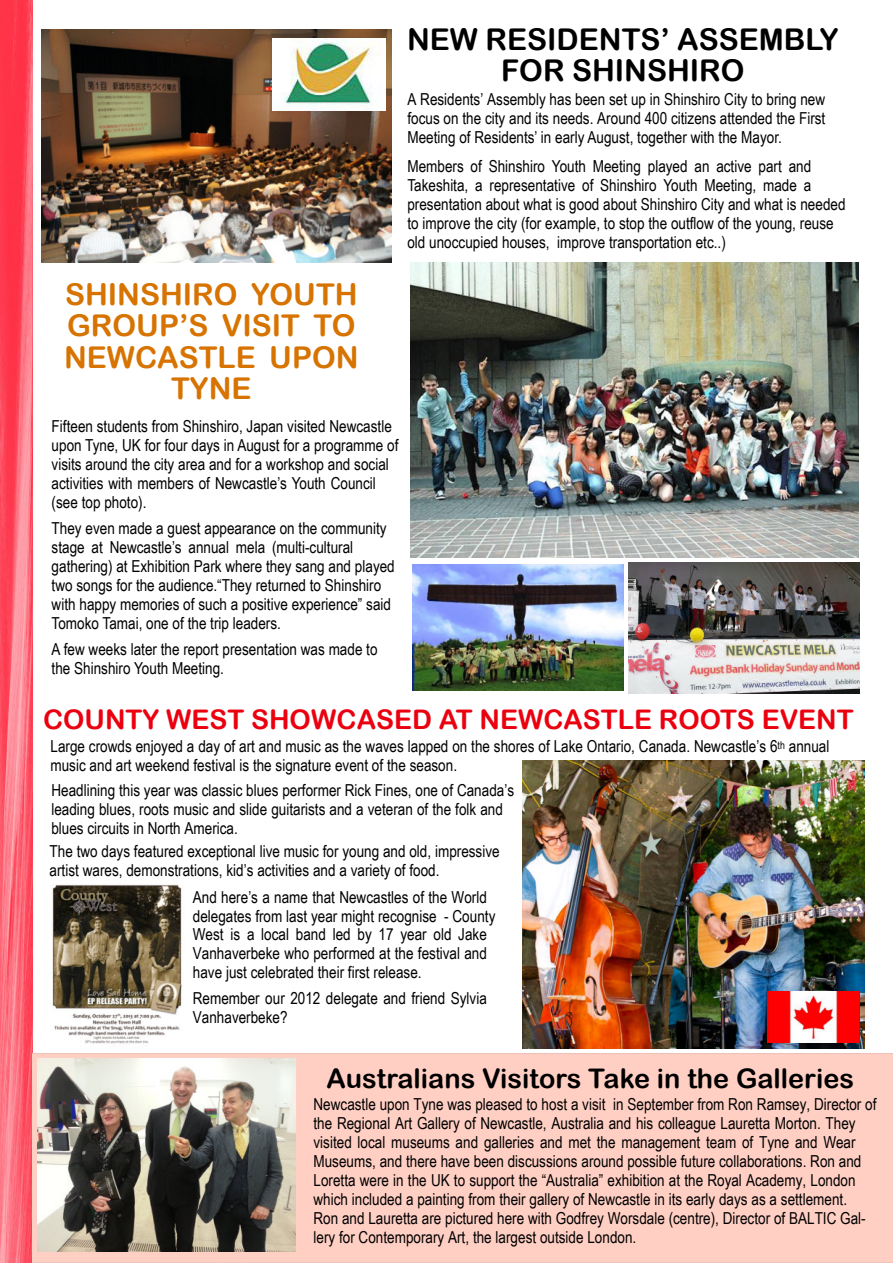
<style>
.page{position:relative;width:893px;height:1263px;background:#fff}
.page>*{position:absolute;margin:0;border:0;box-sizing:border-box;transform-origin:0 0}
.t1{font:30px/31.5px "Arial Rounded MT Bold";color:#d77300;text-align:center}
.t2{font:30px/31.5px "Arial Rounded MT Bold";color:#000;text-align:center}
.t3{font:27px "Arial Rounded MT Bold";color:#eb000f}
.t4{font:27px "Arial Rounded MT Bold";color:#000}
.t5{font:16.5px/18.9px "Arial Narrow";color:#000}
</style>
<div class="page">
<img style="left:41px;top:29px;width:351px;height:234px">
<img style="left:413px;top:564px;width:211px;height:127px">
<img style="left:52px;top:884px;width:130px;height:160px">
<img style="left:0;top:0;width:33px;height:1263px">
<img style="left:523px;top:760px;width:342px;height:289px">
<img style="left:628px;top:563px;width:232px;height:130px">
<img style="left:411px;top:263px;width:447px;height:295px">
<div style="left:33px;top:1054px;width:860px;height:209px;background:#ffcfc4"></div>
<svg style="left:34px;top:1262px;width:858px;height:1px"></svg>
<img style="left:38px;top:1058px;width:257px;height:193px">
<img style="left:768px;top:991px;width:91px;height:51px">
<img style="left:273px;top:39px;width:112px;height:72px">
<h1 class="t2" style="left:407px;top:26px;width:433px">NEW RESIDENTS’ ASSEMBLY<br>FOR SHINSHIRO</h1>
<p class="t5" style="left:407px;top:91px;width:419px;text-align:justify">A Residents’ Assembly has been set up in Shinshiro City to bring new focus on the city and its needs. Around 400 citizens attended the First Meeting of Residents’ in early August, together with the Mayor.</p>
<p class="t5" style="left:407px;top:159px;width:440px">Members of Shinshiro Youth Meeting played an active part and Takeshita, a representative of Shinshiro Youth Meeting, made a presentation about what is good about Shinshiro City and what is needed to improve the city (for example, to stop the outflow of the young, reuse old unoccupied houses, improve transportation etc..)</p>
<h1 class="t1" style="left:64px;top:281px;width:296px">SHINSHIRO YOUTH<br>GROUP’S VISIT TO<br>NEWCASTLE UPON<br>TYNE</h1>
<p class="t5" style="left:52px;top:419px;width:348px">Fifteen students from Shinshiro, Japan visited Newcastle upon Tyne, UK for four days in August for a programme of visits around the city area and for a workshop and social activities with members of Newcastle’s Youth Council (see top photo).</p>
<p class="t5" style="left:52px;top:520px;width:345px">They even made a guest appearance on the community stage at Newcastle’s annual mela (multi-cultural gathering) at Exhibition Park where they sang and played two songs for the audience.“They returned to Shinshiro with happy memories of such a positive experience” said Tomoko Tamai, one of the trip leaders.</p>
<p class="t5" style="left:52px;top:641px;width:327px">A few weeks later the report presentation was made to the Shinshiro Youth Meeting.</p>
<h2 class="t3" style="left:43px;top:709px;width:812px">COUNTY WEST SHOWCASED AT NEWCASTLE ROOTS EVENT</h2>
<p class="t5" style="left:50px;top:738px;width:780px">Large crowds enjoyed a day of art and music as the waves lapped on the shores of Lake Ontario, Canada. Newcastle’s 6<sup>th</sup> annual music and art weekend festival is the signature event of the season.</p>
<p class="t5" style="left:51px;top:782px;width:464px">Headlining this year was classic blues performer Rick Fines, one of Canada’s leading blues, roots music and slide guitarists and a veteran of the folk and blues circuits in North America.</p>
<p class="t5" style="left:50px;top:844px;width:452px">The two days featured exceptional live music for young and old, impressive artist wares, demonstrations, kid’s activities and a variety of food.</p>
<p class="t5" style="left:193px;top:889px;width:304px">And here’s a name that Newcastles of the World delegates from last year might recognise - County West is a local band led by 17 year old Jake Vanhaverbeke who performed at the festival and have just celebrated their first release.</p>
<p class="t5" style="left:193px;top:990px;width:296px">Remember our 2012 delegate and friend Sylvia<br>Vanhaverbeke?</p>
<h2 class="t4" style="left:326px;top:1068px;width:529px">Australians Visitors Take in the Galleries</h2>
<p class="t5" style="left:313px;top:1096px;width:564px">Newcastle upon Tyne was pleased to host a visit in September from Ron Ramsey, Director of the Regional Art Gallery of Newcastle, Australia and his colleague Lauretta Morton. They visited local museums and galleries and met the management team of Tyne and Wear Museums, and there have been discussions around possible future collaborations. Ron and Loretta were in the UK to support the “Australia” exhibition at the Royal Academy, London which included a painting from their gallery of Newcastle in its early days as a settlement.<br>Ron and Lauretta are pictured here with Godfrey Worsdale (centre), Director of BALTIC Gal&shy;lery for Contemporary Art, the largest outside London.</p>
</div>
